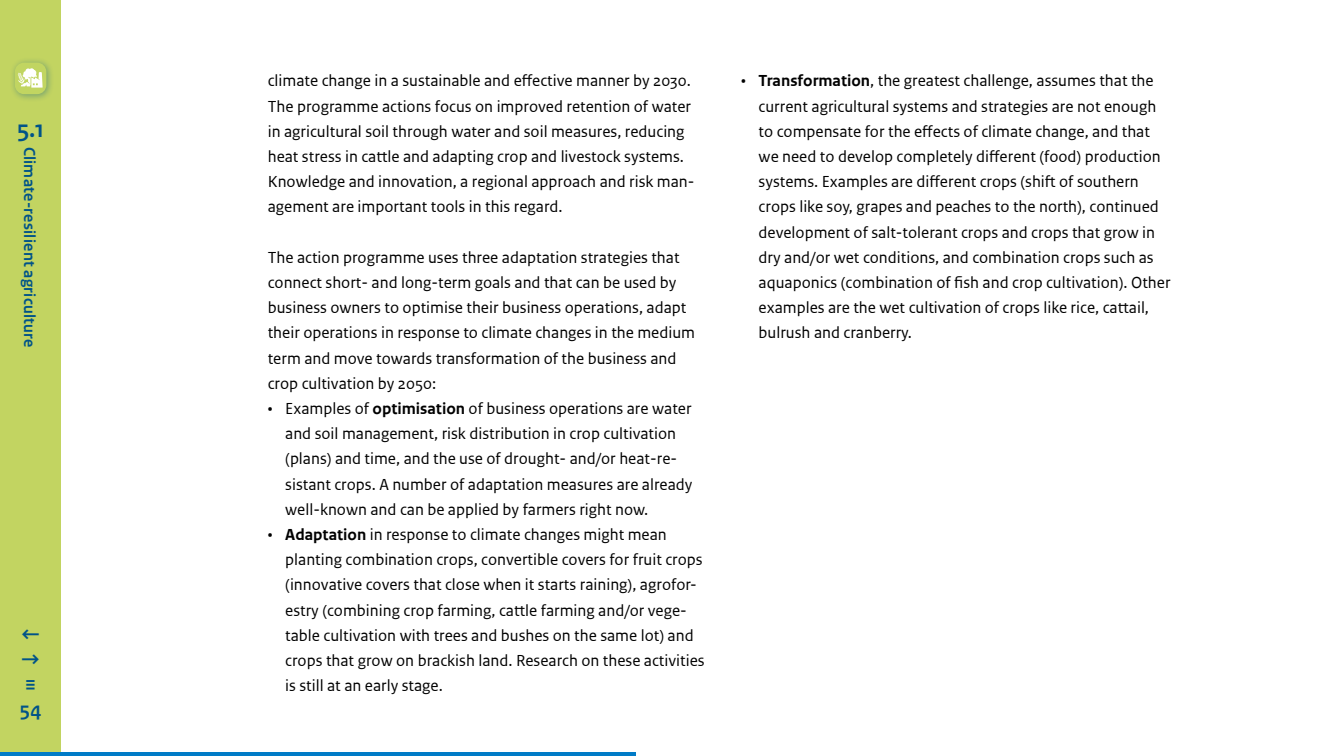
<style>
.page{position:relative;width:1344px;height:756px;background:#fff}
.page>*{position:absolute;margin:0;border:0;box-sizing:border-box;transform-origin:0 0}
.t1{font:700 25.2px "Rijksoverheid Sans Heading";color:#005388}
.t2{font:700 21px/25.2px "Rijksoverheid Sans Heading";color:#005388}
.body{font:16.8px/25.2px "Rijksoverheid Sans Text TT";color:#000}
.body_met_witruimte_voor{font:16.8px/25.2px "Rijksoverheid Sans Text TT";color:#000}
.t3{font:700 16.8px "Rijksoverheid Sans Heading";letter-spacing:.02em;color:#005388}
.s1{font-weight:700}
</style>
<div class="page">
<div style="left:0;top:0;width:61px;height:756px;background:#c2d461"></div>
<div style="left:9px;top:57px;width:45px;height:45px;background:#005388;opacity:.4"></div>
<div style="left:15px;top:63px;width:31px;height:31px;background:#c1d561;border-radius:9px"></div>
<svg style="left:18px;top:68px;width:25px;height:20px"></svg>
<hr style="left:0;top:752px;width:635px;height:4px;background:#007bc7">
<h1 class="t1" style="left:17px;top:114px;width:29px">5.1</h1>
<p class="t3" style="left:39px;top:147px;width:202px;rotate:90deg">Climate-resilient agriculture</p>
<p class="t2" style="left:20px;top:622px;width:23px">← → ≡<br>54</p>
<p class="body" style="left:268px;top:69px;width:428px">climate change in a sustainable and effective manner by 2030.<br>The programme actions focus on improved retention of water in agricultural soil through water and soil measures, reducing heat stress in cattle and adapting crop and livestock systems.<br>Knowledge and innovation, a regional approach and risk man&shy;agement are important tools in this regard.</p>
<p class="body_met_witruimte_voor" style="left:268px;top:245px;width:429px">The action programme uses three adaptation strategies that connect short- and long-term goals and that can be used by business owners to optimise their business operations, adapt their operations in response to climate changes in the medium term and move towards transformation of the business and crop cultivation by 2050:</p>
<p class="body" style="left:285px;top:396px;width:409px;text-indent:-18px">• Examples of <span class="s1">optimisation</span> of business operations are water and soil management, risk distribution in crop cultivation (plans) and time, and the use of drought- and/or heat-re&shy;sistant crops. A number of adaptation measures are already well-known and can be applied by farmers right now.</p>
<p class="body" style="left:285px;top:522px;width:421px;text-indent:-18px">• <span class="s1">Adaptation</span> in response to climate changes might mean planting combination crops, convertible covers for fruit crops (innovative covers that close when it starts raining), agrofor&shy;estry (combining crop farming, cattle farming and/or vege&shy;table cultivation with trees and bushes on the same lot) and crops that grow on brackish land. Research on these activities is still at an early stage.</p>
<p class="body" style="left:759px;top:69px;width:413px;text-indent:-18px">• <span class="s1">Transformation</span>, the greatest challenge, assumes that the current agricultural systems and strategies are not enough to compensate for the effects of climate change, and that we need to develop completely different (food) production systems. Examples are different crops (shift of southern crops like soy, grapes and peaches to the north), continued development of salt-tolerant crops and crops that grow in dry and/or wet conditions, and combination crops such as aquaponics (combination of fish and crop cultivation). Other examples are the wet cultivation of crops like rice, cattail, bulrush and cranberry.</p>
</div>
